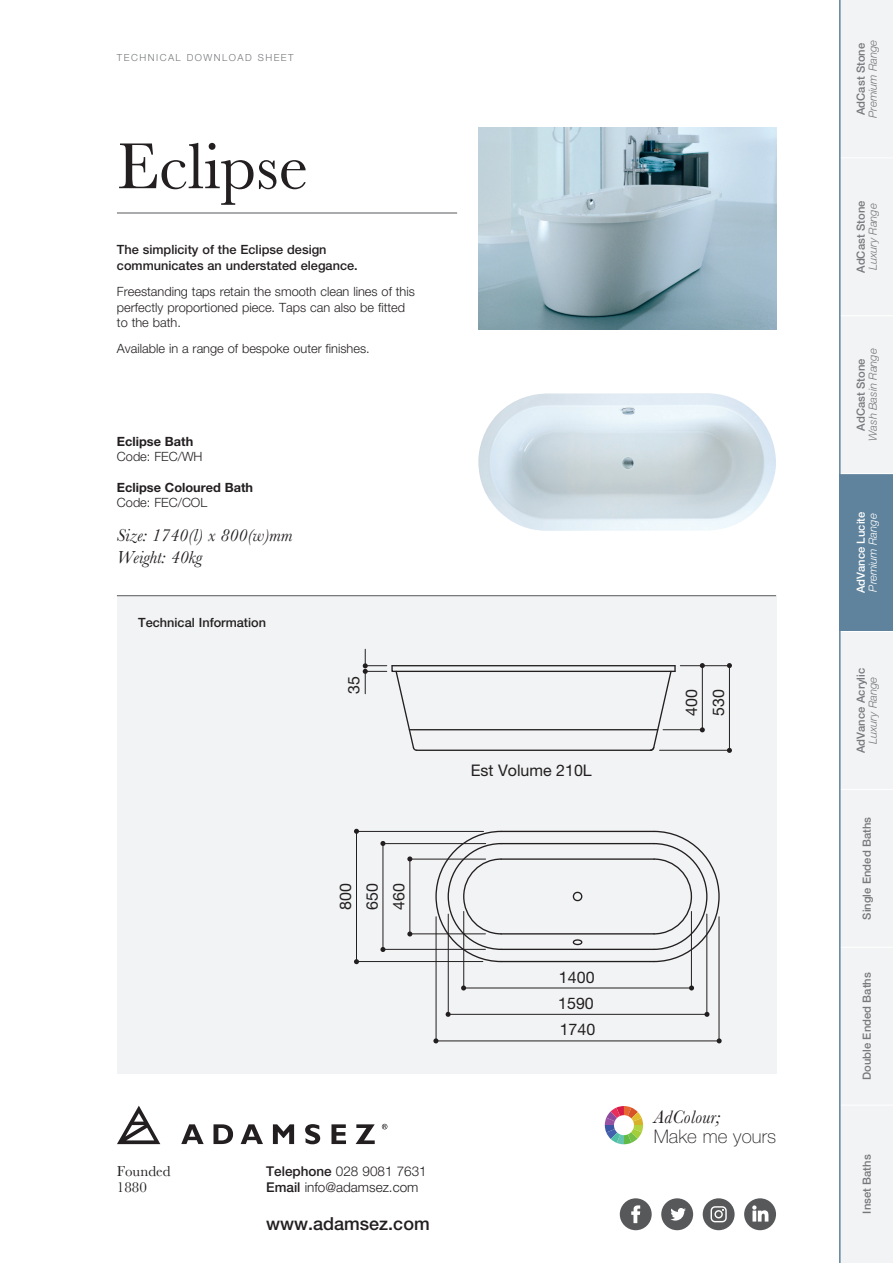
<style>
.page{position:relative;width:893px;height:1263px;background:#fff}
.page>*{position:absolute;margin:0;border:0;box-sizing:border-box;transform-origin:0 0}
.t1{font:67.5px "Baskerville";color:#231f20}
.t2{font:100 18.75px "Helvetica Neue";letter-spacing:.005em;color:#231f20}
.t3{font:italic 18.75px "Baskerville";letter-spacing:.005em;color:#231f20}
.t4{font:italic 18px "Baskerville";color:#231f20}
.t5{font:500 18px "Helvetica Neue";color:#231f20}
.t6{font:16.05px/26.7px "Helvetica Neue";color:#231f20}
.t7{font:15px "Baskerville";color:#231f20}
.t8{font:300 13.5px "Helvetica Neue";color:#231f20}
.t9{font:300 12.75px/15.3px "Helvetica Neue";color:#231f20}
.t10{font:500 12.75px/15.3px "Helvetica Neue";color:#231f20}
.t11{font:700 12.75px/15.3px "Helvetica Neue";color:#231f20}
.t12{font:500 11.25px "Helvetica Neue";color:#76787b}
.t13{font:italic 300 11.25px "Helvetica Neue";color:#76787b}
.t14{font:500 11.25px "Helvetica Neue";color:#fff}
.t15{font:italic 300 11.25px "Helvetica Neue";letter-spacing:-.005em;color:#fff}
.t16{font:300 9.75px "Helvetica Neue";letter-spacing:.15em;color:#76787b}
.s1{font-weight:300}
.s2{font-weight:500}
</style>
<div class="page">
<img style="left:478px;top:393px;width:298px;height:138px">
<hr style="left:117px;top:213px;width:340px;height:1px;background:#57585a">
<svg style="left:605px;top:1106px;width:38px;height:38px"></svg>
<img style="left:478px;top:128px;width:298px;height:202px">
<div style="left:117px;top:595px;width:659px;height:479px;background:#f2f3f4"></div>
<svg style="left:117px;top:1106px;width:43px;height:38px"></svg>
<svg style="left:181px;top:1124px;width:23px;height:20px"></svg>
<svg style="left:214px;top:1124px;width:19px;height:20px"></svg>
<svg style="left:241px;top:1124px;width:22px;height:20px"></svg>
<svg style="left:273px;top:1124px;width:21px;height:20px"></svg>
<svg style="left:305px;top:1124px;width:15px;height:20px"></svg>
<svg style="left:331px;top:1124px;width:15px;height:20px"></svg>
<svg style="left:356px;top:1124px;width:19px;height:20px"></svg>
<svg style="left:382px;top:1124px;width:5px;height:5px"></svg>
<div style="left:661px;top:1198px;width:32px;height:32px;background:#57585a;border-radius:50%"></div>
<svg style="left:670px;top:1208px;width:16px;height:12px"></svg>
<div style="left:703px;top:1198px;width:32px;height:32px;background:#57585a;border-radius:50%"></div>
<svg style="left:711px;top:1206px;width:16px;height:16px"></svg>
<div style="left:620px;top:1198px;width:32px;height:32px;background:#57585a;border-radius:50%"></div>
<svg style="left:631px;top:1205px;width:9px;height:18px"></svg>
<div style="left:744px;top:1198px;width:32px;height:32px;background:#57585a;border-radius:50%"></div>
<svg style="left:752px;top:1205px;width:16px;height:16px"></svg>
<hr style="left:117px;top:595px;width:659px;height:1px;background:#57585a">
<div style="left:840px;top:0;width:53px;height:158px;background:#f2f3f4"></div>
<div style="left:840px;top:158px;width:53px;height:158px;background:#f2f3f4"></div>
<div style="left:840px;top:316px;width:53px;height:158px;background:#f2f3f4"></div>
<div style="left:840px;top:474px;width:53px;height:157px;background:#5f839c"></div>
<div style="left:840px;top:631px;width:53px;height:158px;background:#f2f3f4"></div>
<div style="left:840px;top:789px;width:53px;height:158px;background:#f2f3f4"></div>
<div style="left:840px;top:947px;width:53px;height:158px;background:#f2f3f4"></div>
<div style="left:840px;top:1105px;width:53px;height:158px;background:#f2f3f4"></div>
<hr style="left:840px;top:157px;width:53px;height:1px;background:#fff">
<hr style="left:840px;top:315px;width:53px;height:1px;background:#fff">
<hr style="left:840px;top:473px;width:53px;height:1px;background:#fff">
<hr style="left:840px;top:631px;width:53px;height:1px;background:#fff">
<hr style="left:840px;top:789px;width:53px;height:1px;background:#fff">
<hr style="left:840px;top:947px;width:53px;height:1px;background:#fff">
<hr style="left:840px;top:1105px;width:53px;height:1px;background:#fff">
<hr style="left:839px;top:0;width:2px;height:1263px;background:#5f839c">
<hr style="left:702px;top:665px;width:1px;height:65px;background:#231f20">
<svg style="left:700px;top:727px;width:5px;height:5px"></svg>
<svg style="left:700px;top:663px;width:5px;height:5px"></svg>
<hr style="left:680px;top:665px;width:49px;height:1px;background:#231f20">
<hr style="left:659px;top:750px;width:70px;height:1px;background:#231f20">
<hr style="left:663px;top:729px;width:39px;height:1px;background:#231f20">
<hr style="left:729px;top:665px;width:1px;height:85px;background:#231f20">
<svg style="left:727px;top:748px;width:5px;height:5px"></svg>
<svg style="left:727px;top:663px;width:5px;height:5px"></svg>
<svg style="left:363px;top:649px;width:313px;height:102px"></svg>
<hr style="left:409px;top:729px;width:249px;height:1px;background:#231f20">
<hr style="left:501px;top:831px;width:153px;height:1px;background:#231f20">
<hr style="left:501px;top:961px;width:153px;height:1px;background:#231f20">
<svg style="left:435px;top:830px;width:67px;height:133px"></svg>
<svg style="left:653px;top:830px;width:67px;height:133px"></svg>
<hr style="left:501px;top:843px;width:153px;height:1px;background:#231f20">
<hr style="left:501px;top:949px;width:153px;height:1px;background:#231f20">
<hr style="left:501px;top:933px;width:153px;height:1px;background:#231f20">
<hr style="left:501px;top:858px;width:153px;height:2px;background:#231f20">
<svg style="left:572px;top:891px;width:11px;height:11px"></svg>
<svg style="left:572px;top:939px;width:11px;height:7px"></svg>
<hr style="left:463px;top:988px;width:229px;height:1px;background:#231f20">
<svg style="left:461px;top:985px;width:5px;height:5px"></svg>
<svg style="left:689px;top:985px;width:5px;height:5px"></svg>
<hr style="left:691px;top:911px;width:1px;height:76px;background:#231f20">
<hr style="left:463px;top:911px;width:1px;height:77px;background:#231f20">
<hr style="left:448px;top:1014px;width:259px;height:1px;background:#231f20">
<svg style="left:446px;top:1012px;width:5px;height:5px"></svg>
<svg style="left:704px;top:1012px;width:5px;height:5px"></svg>
<hr style="left:706px;top:914px;width:1px;height:100px;background:#231f20">
<hr style="left:448px;top:914px;width:1px;height:100px;background:#231f20">
<hr style="left:436px;top:1040px;width:283px;height:1px;background:#231f20">
<svg style="left:433px;top:1038px;width:5px;height:5px"></svg>
<svg style="left:717px;top:1038px;width:5px;height:5px"></svg>
<hr style="left:719px;top:917px;width:1px;height:124px;background:#231f20">
<hr style="left:436px;top:917px;width:1px;height:125px;background:#231f20">
<hr style="left:409px;top:859px;width:1px;height:75px;background:#231f20">
<svg style="left:407px;top:856px;width:5px;height:5px"></svg>
<svg style="left:407px;top:931px;width:5px;height:5px"></svg>
<hr style="left:410px;top:933px;width:75px;height:1px;background:#231f20">
<hr style="left:410px;top:859px;width:76px;height:1px;background:#231f20">
<hr style="left:383px;top:843px;width:1px;height:107px;background:#231f20">
<svg style="left:380px;top:841px;width:5px;height:5px"></svg>
<svg style="left:380px;top:947px;width:5px;height:5px"></svg>
<hr style="left:383px;top:949px;width:102px;height:1px;background:#231f20">
<hr style="left:383px;top:843px;width:103px;height:1px;background:#231f20">
<hr style="left:356px;top:831px;width:1px;height:131px;background:#231f20">
<svg style="left:354px;top:829px;width:5px;height:5px"></svg>
<svg style="left:354px;top:959px;width:5px;height:5px"></svg>
<hr style="left:356px;top:961px;width:127px;height:1px;background:#231f20">
<hr style="left:356px;top:831px;width:128px;height:1px;background:#231f20">
<p class="t16" style="left:117px;top:51px;width:178px">TECHNICAL DOWNLOAD SHEET</p>
<p class="t1" style="left:117px;top:123px;width:193px">Eclipse</p>
<p class="t10" style="left:117px;top:242px;width:242px">The simplicity of the Eclipse design communicates an understated elegance.</p>
<p class="t9" style="left:117px;top:284px;width:300px">Freestanding taps retain the smooth clean lines of this perfectly proportioned piece. Taps can also be fitted</p>
<p class="t9" style="left:117px;top:314px;width:66px">to the bath.</p>
<p class="t9" style="left:117px;top:341px;width:254px">Available in a range of bespoke outer finishes.</p>
<p class="t11" style="left:117px;top:433px;width:87px">Eclipse Bath<br><span class="s1">Code: FEC/WH</span></p>
<p class="t11" style="left:117px;top:479px;width:138px">Eclipse Coloured Bath<br><span class="s1">Code: FEC/COL</span></p>
<p class="t4" style="left:117px;top:523px;width:177px">Size: 1740(l) x 800(w)mm</p>
<p class="t4" style="left:117px;top:546px;width:87px">Weight: 40kg</p>
<p class="t10" style="left:138px;top:614px;width:129px">Technical Information</p>
<p class="t6" style="left:340px;top:694px;width:19px;rotate:-90deg">35</p>
<p class="t6" style="left:332px;top:910px;width:28px;text-align:justify;rotate:-90deg">800<br>650<br>460</p>
<p class="t6" style="left:471px;top:757px;width:123px">Est Volume 210L</p>
<p class="t6" style="left:559px;top:963px;width:37px">1400</p>
<p class="t6" style="left:558px;top:990px;width:37px">1590</p>
<p class="t6" style="left:560px;top:1016px;width:37px">1740</p>
<p class="t7" style="left:117px;top:1162px;width:55px">Founded</p>
<p class="t7" style="left:117px;top:1178px;width:31px">1880</p>
<p class="t8" style="left:266px;top:1163px;width:162px"><span class="s2">Telephone</span> 028 9081 7631</p>
<p class="t8" style="left:266px;top:1179px;width:154px"><span class="s2">Email</span> info@adamsez.com</p>
<p class="t5" style="left:266px;top:1213px;width:165px">www.adamsez.com</p>
<p class="t6" style="left:677px;top:716px;width:28px;line-height:27.2px;rotate:-90deg">400<br>530</p>
<p class="t3" style="left:654px;top:1104px;width:68px">AdColour;</p>
<p class="t2" style="left:654px;top:1125px;width:124px">Make me yours</p>
<p class="t12" style="left:854px;top:115px;width:74px;rotate:-90deg">AdCast Stone</p>
<p class="t13" style="left:866px;top:118px;width:80px;rotate:-90deg">Premium Range</p>
<p class="t12" style="left:854px;top:273px;width:74px;rotate:-90deg">AdCast Stone</p>
<p class="t13" style="left:866px;top:270px;width:68px;rotate:-90deg">Luxury Range</p>
<p class="t12" style="left:854px;top:431px;width:74px;rotate:-90deg">AdCast Stone</p>
<p class="t13" style="left:866px;top:441px;width:94px;rotate:-90deg">Wash Basin Range</p>
<p class="t14" style="left:854px;top:593px;width:83px;rotate:-90deg">AdVance Lucite</p>
<p class="t15" style="left:866px;top:592px;width:80px;rotate:-90deg">Premium Range</p>
<p class="t12" style="left:854px;top:753px;width:87px;rotate:-90deg">AdVance Acrylic</p>
<p class="t13" style="left:866px;top:744px;width:68px;rotate:-90deg">Luxury Range</p>
<p class="t6" style="left:844px;top:699px;width:28px;rotate:-90deg">650</p>
<p class="t12" style="left:860px;top:920px;width:104px;rotate:-90deg">Single Ended Baths</p>
<p class="t12" style="left:860px;top:1080px;width:109px;rotate:-90deg">Double Ended Baths</p>
<p class="t12" style="left:860px;top:1213px;width:61px;rotate:-90deg">Inset Baths</p>
</div>
